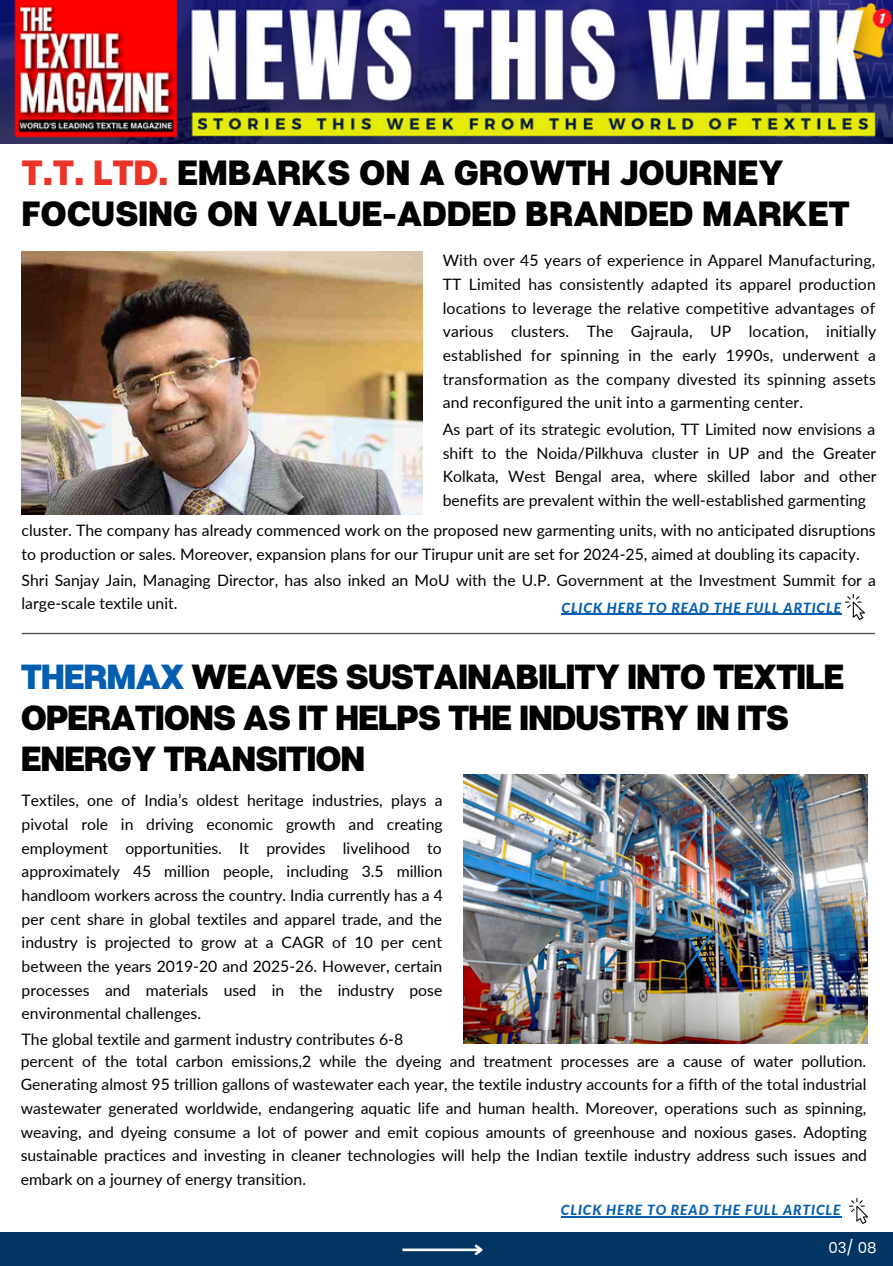
<style>
.page{position:relative;width:893px;height:1266px;background:#fff}
.page>*{position:absolute;margin:0;border:0;box-sizing:border-box;transform-origin:0 0}
.t1{font:800 35px/40.6px "Articulat CF";letter-spacing:-.01em;color:#000}
.t2{font:800 34.82px/40.6px "Articulat CF";letter-spacing:-.035em;color:#000}
.t3{font:15.75px/23.6px "Lato";color:#000;text-align:justify}
.t4{font:15.05px "Poppins";color:#fff}
.t5{font:italic 800 14px "Lato";letter-spacing:.06em;color:#035eb2}
.s1{color:#eb3327}
.s2{color:#035eb2}
</style>
<div class="page">
<div style="left:0;top:1231px;width:892px;height:34px;background:#003563"></div>
<hr style="left:402px;top:1248px;width:79px;height:2px;background:#fff">
<svg style="left:472px;top:1244px;width:11px;height:11px"></svg>
<img style="left:0;top:0;width:892px;height:143px">
<img style="left:849px;top:1198px;width:18px;height:24px">
<img style="left:463px;top:774px;width:404px;height:269px">
<hr style="left:22px;top:632px;width:852px;height:2px;background:#4d4d4d">
<img style="left:845px;top:594px;width:19px;height:25px">
<img style="left:22px;top:252px;width:400px;height:262px">
<hr style="left:561px;top:1216px;width:280px;height:1px;background:#035eb2">
<hr style="left:561px;top:613px;width:281px;height:2px;background:#035eb2">
<p class="t1" style="left:22px;top:152px;width:829px"><span class="s1">T.T. LTD.</span> EMBARKS ON A GROWTH JOURNEY<br>FOCUSING ON VALUE-ADDED BRANDED MARKET</p>
<p class="t3" style="left:443px;top:248px;width:435px">With over 45 years of experience in Apparel Manufacturing, TT Limited has consistently adapted its apparel production locations to leverage the relative competitive advantages of various clusters. The Gajraula, UP location, initially established for spinning in the early 1990s, underwent a transformation as the company divested its spinning assets and reconfigured the unit into a garmenting center.</p>
<p class="t3" style="left:443px;top:417px;width:435px">As part of its strategic evolution, TT Limited now envisions a shift to the Noida/Pilkhuva cluster in UP and the Greater Kolkata, West Bengal area, where skilled labor and other benefits are prevalent within the well-established garmenting</p>
<p class="t3" style="left:22px;top:518px;width:855px">cluster. The company has already commenced work on the proposed new garmenting units, with no anticipated disruptions to production or sales. Moreover, expansion plans for our Tirupur unit are set for 2024-25, aimed at doubling its capacity.</p>
<p class="t3" style="left:22px;top:567px;width:856px">Shri Sanjay Jain, Managing Director, has also inked an MoU with the U.P. Government at the Investment Summit for a large-scale textile unit.</p>
<p class="t5" style="left:561px;top:598px;width:281px">CLICK HERE TO READ THE FULL ARTICLE</p>
<p class="t2" style="left:21px;top:655px;width:825px"><span class="s2">THERMAX</span> WEAVES SUSTAINABILITY INTO TEXTILE<br>OPERATIONS AS IT HELPS THE INDUSTRY IN ITS<br>ENERGY TRANSITION</p>
<p class="t3" style="left:22px;top:788px;width:422px">Textiles, one of India’s oldest heritage industries, plays a pivotal role in driving economic growth and creating employment opportunities. It provides livelihood to approximately 45 million people, including 3.5 million handloom workers across the country. India currently has a 4 per cent share in global textiles and apparel trade, and the industry is projected to grow at a CAGR of 10 per cent between the years 2019-20 and 2025-26. However, certain processes and materials used in the industry pose environmental challenges.</p>
<p class="t3" style="left:22px;top:1026px;width:383px">The global textile and garment industry contributes 6-8</p>
<p class="t3" style="left:21px;top:1048px;width:847px">percent of the total carbon emissions,2 while the dyeing and treatment processes are a cause of water pollution.<br>Generating almost 95 trillion gallons of wastewater each year, the textile industry accounts for a fifth of the total industrial wastewater generated worldwide, endangering aquatic life and human health. Moreover, operations such as spinning, weaving, and dyeing consume a lot of power and emit copious amounts of greenhouse and noxious gases. Adopting sustainable practices and investing in cleaner technologies will help the Indian textile industry address such issues and embark on a journey of energy transition.</p>
<p class="t5" style="left:561px;top:1201px;width:281px">CLICK HERE TO READ THE FULL ARTICLE</p>
<p class="t4" style="left:828px;top:1237px;width:50px">03/ 08</p>
</div>
